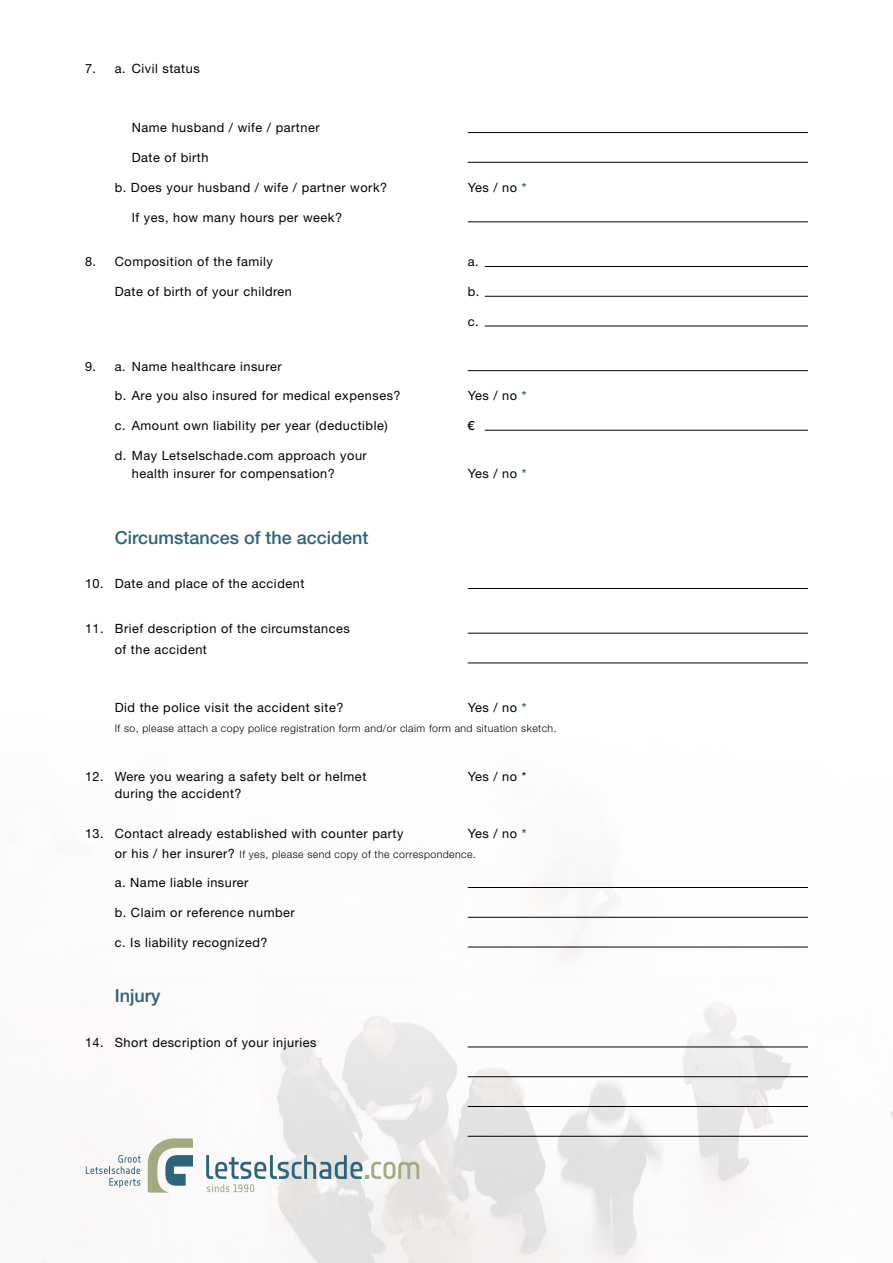
<style>
.page{position:relative;width:893px;height:1263px;background:#fff}
.page>*{position:absolute;margin:0;border:0;box-sizing:border-box;transform-origin:0 0}
.t1{font:500 18px "Helvetica Neue LT Std";color:#2f627b}
.t2{font:12.75px/18px "Helvetica Neue LT Std";letter-spacing:.04em;color:#000}
.t3{font:500 12.75px "Helvetica Neue LT Std";color:#000}
.t4{font:300 10.5px "Helvetica Neue LT Std";letter-spacing:.04em;color:#000}
.s1{font-weight:500;color:#2f627b}
.s2{font-weight:400;font-size:12.75px}
</style>
<div class="page">
<img style="left:26px;top:883px;width:867px;height:380px">
<svg style="left:148px;top:1138px;width:45px;height:54px"></svg>
<svg style="left:86px;top:1155px;width:55px;height:32px"></svg>
<svg style="left:206px;top:1155px;width:213px;height:37px"></svg>
<hr style="left:468px;top:132px;width:340px;height:1px;background:#000">
<hr style="left:468px;top:162px;width:340px;height:1px;background:#000">
<hr style="left:468px;top:222px;width:340px;height:1px;background:#000">
<hr style="left:485px;top:266px;width:323px;height:1px;background:#000">
<hr style="left:485px;top:296px;width:323px;height:1px;background:#000">
<hr style="left:485px;top:326px;width:323px;height:1px;background:#000">
<hr style="left:468px;top:370px;width:340px;height:1px;background:#000">
<hr style="left:485px;top:430px;width:323px;height:1px;background:#000">
<hr style="left:468px;top:588px;width:340px;height:1px;background:#000">
<hr style="left:468px;top:633px;width:340px;height:1px;background:#000">
<hr style="left:468px;top:663px;width:340px;height:1px;background:#000">
<hr style="left:468px;top:887px;width:340px;height:1px;background:#000">
<hr style="left:468px;top:917px;width:340px;height:1px;background:#000">
<hr style="left:468px;top:947px;width:340px;height:1px;background:#000">
<div style="left:85px;top:951px;width:723px;height:29px;background:#fff"></div>
<div style="left:85px;top:981px;width:723px;height:28px;background:#fff"></div>
<hr style="left:468px;top:1047px;width:340px;height:1px;background:#000">
<hr style="left:468px;top:1076px;width:340px;height:1px;background:#000">
<hr style="left:468px;top:1106px;width:340px;height:1px;background:#000">
<hr style="left:468px;top:1136px;width:340px;height:1px;background:#000">
<p class="t2" style="left:85px;top:59px;width:116px">7. a. Civil status</p>
<p class="t2" style="left:132px;top:119px;width:189px">Name husband / wife / partner</p>
<p class="t2" style="left:132px;top:148px;width:78px">Date of birth</p>
<p class="t2" style="left:115px;top:178px;width:274px">b. Does your husband / wife / partner work?</p>
<p class="t2" style="left:468px;top:178px;width:60px">Yes / no <span class="s1">*</span></p>
<p class="t2" style="left:132px;top:208px;width:212px">If yes, how many hours per week?</p>
<p class="t2" style="left:85px;top:253px;width:189px">8. Composition of the family</p>
<p class="t2" style="left:468px;top:253px;width:12px">a.</p>
<p class="t2" style="left:115px;top:282px;width:179px">Date of birth of your children</p>
<p class="t2" style="left:468px;top:282px;width:13px">b.</p>
<p class="t2" style="left:468px;top:312px;width:12px">c.</p>
<p class="t2" style="left:85px;top:357px;width:198px">9. a. Name healthcare insurer</p>
<p class="t2" style="left:115px;top:387px;width:287px">b. Are you also insured for medical expenses?</p>
<p class="t2" style="left:468px;top:387px;width:60px">Yes / no <span class="s1">*</span></p>
<p class="t2" style="left:115px;top:416px;width:274px">c. Amount own liability per year (deductible)</p>
<p class="t3" style="left:468px;top:418px;width:9px">€</p>
<p class="t2" style="left:132px;top:446px;width:237px;text-indent:-17px">d. May Letselschade.com approach your health insurer for compensation?</p>
<p class="t2" style="left:468px;top:464px;width:60px">Yes / no <span class="s1">*</span></p>
<h1 class="t1" style="left:115px;top:527px;width:255px">Circumstances of the accident</h1>
<p class="t2" style="left:85px;top:575px;width:221px">10. Date and place of the accident</p>
<p class="t2" style="left:115px;top:618px;width:236px;line-height:20.7px;text-indent:-30px">11. Brief description of the circumstances of the accident</p>
<p class="t2" style="left:115px;top:699px;width:230px">Did the police visit the accident site?</p>
<p class="t2" style="left:468px;top:699px;width:60px">Yes / no <span class="s1">*</span></p>
<p class="t4" style="left:115px;top:722px;width:443px">If so, please attach a copy police registration form and/or claim form and situation sketch.</p>
<p class="t2" style="left:85px;top:767px;width:283px">12. Were you wearing a safety belt or helmet</p>
<p class="t2" style="left:468px;top:767px;width:60px">Yes / no *</p>
<p class="t2" style="left:115px;top:784px;width:128px">during the accident?</p>
<p class="t2" style="left:85px;top:824px;width:320px">13. Contact already established with counter party</p>
<p class="t2" style="left:468px;top:824px;width:60px">Yes / no <span class="s1">*</span></p>
<p class="t4" style="left:115px;top:847px;width:363px"><span class="s2">or his / her insurer?</span> If yes, please send copy of the correspondence.</p>
<p class="t2" style="left:115px;top:874px;width:135px">a. Name liable insurer</p>
<p class="t2" style="left:115px;top:903px;width:182px">b. Claim or reference number</p>
<p class="t2" style="left:115px;top:933px;width:154px">c. Is liability recognized?</p>
<h1 class="t1" style="left:115px;top:985px;width:47px">Injury</h1>
<p class="t2" style="left:85px;top:1033px;width:233px">14. Short description of your injuries</p>
</div>
